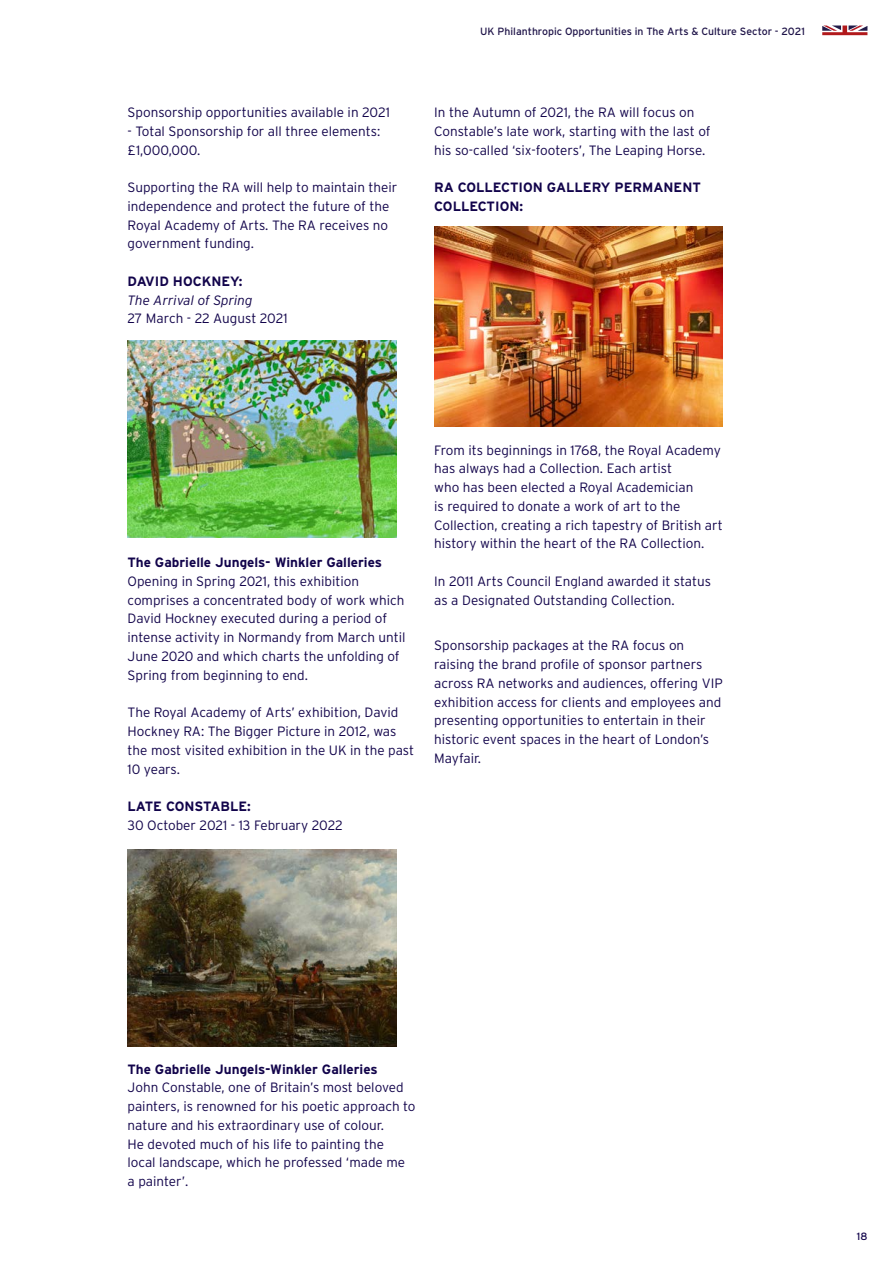
<style>
.page{position:relative;width:893px;height:1263px;background:#fff}
.page>*{position:absolute;margin:0;border:0;box-sizing:border-box;transform-origin:0 0}
.t1{font:300 13.5px/18.8px "Interstate";color:#12044b}
.t2{font:700 13.5px/18.8px "Interstate";color:#12044b}
.t3{font:italic 300 13.5px "Interstate";color:#12044b}
.t4{font:10.5px "Interstate";color:#1e1348}
.t5{font:10.5px "Interstate";color:#12044b}
</style>
<div class="page">
<svg style="left:822px;top:26px;width:45px;height:9px"></svg>
<img style="left:128px;top:340px;width:269px;height:197px">
<img style="left:128px;top:849px;width:269px;height:197px">
<img style="left:434px;top:227px;width:289px;height:200px">
<p class="t1" style="left:128px;top:103px;width:264px">Sponsorship opportunities available in 2021</p>
<p class="t1" style="left:128px;top:122px;width:254px">- Total Sponsorship for all three elements: £1,000,000.</p>
<p class="t1" style="left:128px;top:178px;width:271px">Supporting the RA will help to maintain their independence and protect the future of the Royal Academy of Arts. The RA receives no government funding.</p>
<p class="t2" style="left:128px;top:272px;width:117px">DAVID HOCKNEY:</p>
<p class="t3" style="left:128px;top:292px;width:127px">The Arrival of Spring</p>
<p class="t1" style="left:128px;top:309px;width:162px">27 March - 22 August 2021</p>
<p class="t4" style="left:480px;top:25px;width:326px">UK Philanthropic Opportunities in The Arts &amp; Culture Sector - 2021</p>
<p class="t1" style="left:434px;top:103px;width:278px">In the Autumn of 2021, the RA will focus on<br>Constable’s late work, starting with the last of his so-called ‘six-footers’, The Leaping Horse.</p>
<p class="t2" style="left:434px;top:178px;width:268px">RA COLLECTION GALLERY PERMANENT<br>COLLECTION:</p>
<p class="t2" style="left:128px;top:553px;width:256px">The Gabrielle Jungels- Winkler Galleries</p>
<p class="t1" style="left:128px;top:572px;width:279px">Opening in Spring 2021, this exhibition comprises a concentrated body of work which David Hockney executed during a period of intense activity in Normandy from March until June 2020 and which charts the unfolding of Spring from beginning to end.</p>
<p class="t1" style="left:128px;top:703px;width:288px">The Royal Academy of Arts’ exhibition, David Hockney RA: The Bigger Picture in 2012, was the most visited exhibition in the UK in the past 10 years.</p>
<p class="t2" style="left:128px;top:797px;width:125px">LATE CONSTABLE:</p>
<p class="t1" style="left:128px;top:815px;width:217px">30 October 2021 - 13 February 2022</p>
<p class="t1" style="left:434px;top:440px;width:290px">From its beginnings in 1768, the Royal Academy has always had a Collection. Each artist<br>who has been elected a Royal Academician<br>is required to donate a work of art to the Collection, creating a rich tapestry of British art history within the heart of the RA Collection.</p>
<p class="t1" style="left:434px;top:572px;width:278px">In 2011 Arts Council England awarded it status as a Designated Outstanding Collection.</p>
<p class="t1" style="left:434px;top:636px;width:290px">Sponsorship packages at the RA focus on raising the brand profile of sponsor partners across RA networks and audiences, offering VIP exhibition access for clients and employees and presenting opportunities to entertain in their historic event spaces in the heart of London’s Mayfair.</p>
<p class="t2" style="left:128px;top:1059px;width:252px">The Gabrielle Jungels-Winkler Galleries</p>
<p class="t1" style="left:128px;top:1078px;width:290px">John Constable, one of Britain’s most beloved painters, is renowned for his poetic approach to nature and his extraordinary use of colour.<br>He devoted much of his life to painting the<br>local landscape, which he professed ‘made me a painter’.</p>
<p class="t5" style="left:857px;top:1230px;width:12px">18</p>
</div>
